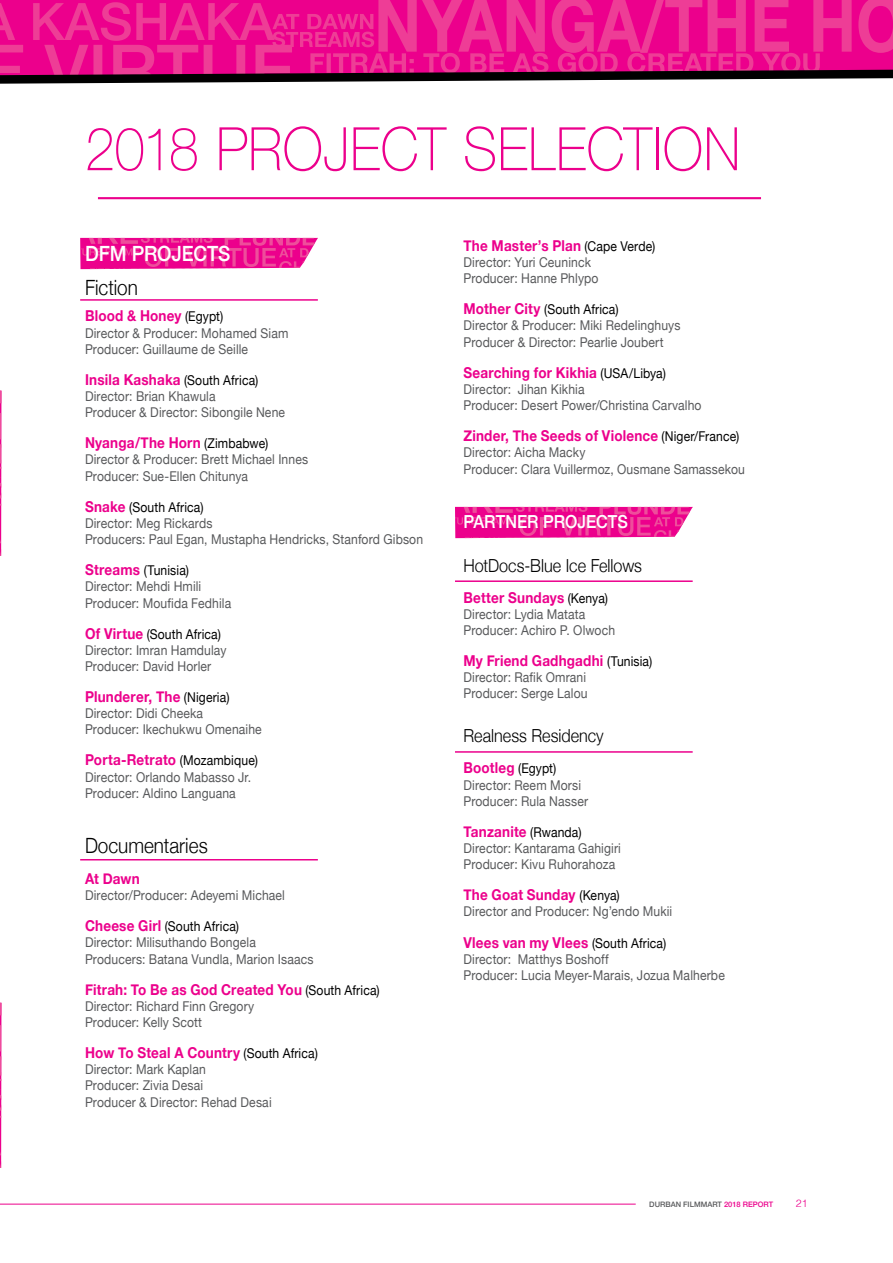
<style>
.page{position:relative;width:893px;height:1263px;background:#fff}
.page>*{position:absolute;margin:0;border:0;box-sizing:border-box;transform-origin:0 0}
.t1{font:100 60px "Helvetica Neue";letter-spacing:.005em;color:#ec008c;scale:.9 1}
.t2{font:300 21px "Helvetica Neue";color:#000;scale:.9 1}
.t3{font:500 21px "Helvetica Neue";letter-spacing:-.005em;color:#fff;scale:.9 1}
.t4{font:300 18px "Helvetica Neue";color:#000;scale:.9 1}
.t5{font:500 18px "Helvetica Neue";color:#fff;scale:.9 1}
.t6{font:700 15px "Helvetica Neue";letter-spacing:.015em;color:#ec008c;scale:.9 1}
.t7{font:13.5px/16.2px "Helvetica Neue";letter-spacing:.01em;color:#58595b;scale:.9 1}
.t8{font:300 10.5px "Helvetica";color:#ec008c}
.t9{font:500 7.5px "Helvetica Neue";color:#58595b}
.s1{font-weight:400;font-size:13.5px;color:#000}
.s2{font-weight:700;font-size:15px;color:#ec008c}
.s3{color:#000}
.s4{color:#ec008c}
</style>
<div class="page">
<hr style="left:0;top:1204px;width:636px;height:1px;background:#ec008c">
<svg style="left:0;top:0;width:893px;height:84px;background:#d51e85"></svg>
<hr style="left:0;top:1003px;width:1px;height:165px;background:#ec008c">
<svg style="left:0;top:1025px;width:1px;height:143px"></svg>
<svg style="left:0;top:1003px;width:1px;height:13px"></svg>
<hr style="left:0;top:391px;width:1px;height:165px;background:#ec008c">
<svg style="left:0;top:413px;width:1px;height:143px"></svg>
<svg style="left:0;top:391px;width:1px;height:13px"></svg>
<svg style="left:80px;top:238px;width:238px;height:31px;background:#ed2296"></svg>
<svg style="left:455px;top:507px;width:238px;height:31px;background:#ed2296"></svg>
<hr style="left:80px;top:299px;width:238px;height:2px;background:#ec008c">
<hr style="left:80px;top:859px;width:238px;height:1px;background:#ec008c">
<hr style="left:455px;top:580px;width:238px;height:2px;background:#ec008c">
<hr style="left:455px;top:751px;width:238px;height:2px;background:#ec008c">
<hr style="left:98px;top:197px;width:663px;height:2px;background:#ec008c">
<h1 class="t1" style="left:85px;top:103px;width:729px">2018 PROJECT SELECTION</h1>
<h2 class="t3" style="left:85px;top:237px;width:163px">DFM PROJECTS</h2>
<h2 class="t2" style="left:85px;top:270px;width:60px">Fiction</h2>
<p class="t6" style="left:85px;top:304px;width:155px">Blood &amp; Honey <span class="s1">(Egypt)</span></p>
<p class="t7" style="left:85px;top:325px;width:227px">Director &amp; Producer: Mohamed Siam<br>Producer: Guillaume de Seille</p>
<p class="t6" style="left:85px;top:368px;width:194px">Insila Kashaka <span class="s1">(South Africa)</span></p>
<p class="t7" style="left:85px;top:389px;width:224px">Director: Brian Khawula<br>Producer &amp; Director: Sibongile Nene</p>
<p class="t6" style="left:85px;top:431px;width:205px">Nyanga/The Horn <span class="s1">(Zimbabwe)</span></p>
<p class="t7" style="left:85px;top:452px;width:249px">Director &amp; Producer: Brett Michael Innes<br>Producer: Sue-Ellen Chitunya</p>
<p class="t7" style="left:85px;top:499px;width:377px"><span class="s2">Snake</span> <span class="s3">(South Africa)<br></span>Director: Meg Rickards<br>Producers: Paul Egan, Mustapha Hendricks, Stanford Gibson</p>
<p class="t7" style="left:85px;top:563px;width:164px"><span class="s2">Streams</span> <span class="s3">(Tunisia)<br></span>Director: Mehdi Hmili<br>Producer: Moufida Fedhila</p>
<p class="t7" style="left:85px;top:626px;width:159px"><span class="s2">Of Virtue</span> <span class="s3">(South Africa)<br></span>Director: Imran Hamdulay<br>Producer: David Horler</p>
<p class="t6" style="left:85px;top:685px;width:162px">Plunderer, The <span class="s1">(Nigeria)</span></p>
<p class="t7" style="left:85px;top:706px;width:198px">Director: Didi Cheeka<br>Producer: Ikechukwu Omenaihe</p>
<p class="t6" style="left:85px;top:748px;width:194px">Porta-Retrato <span class="s1">(Mozambique)</span></p>
<p class="t7" style="left:85px;top:769px;width:186px">Director: Orlando Mabasso Jr.<br>Producer: Aldino Languana</p>
<h2 class="t2" style="left:85px;top:829px;width:138px">Documentaries</h2>
<p class="t6" style="left:85px;top:867px;width:62px">At Dawn</p>
<p class="t7" style="left:85px;top:888px;width:224px">Director/Producer: Adeyemi Michael</p>
<p class="t7" style="left:85px;top:919px;width:255px"><span class="s2">Cheese Girl</span> <span class="s3">(South Africa)<br></span>Director: Milisuthando Bongela<br>Producers: Batana Vundla, Marion Isaacs</p>
<p class="t6" style="left:85px;top:977px;width:329px">Fitrah: To Be as God Created You <span class="s1">(South Africa)</span></p>
<p class="t7" style="left:85px;top:999px;width:190px">Director: Richard Finn Gregory<br>Producer: Kelly Scott</p>
<p class="t6" style="left:85px;top:1041px;width:260px">How To Steal A Country <span class="s1">(South Africa)</span></p>
<p class="t7" style="left:85px;top:1062px;width:209px">Director: Mark Kaplan<br>Producer: Zivia Desai<br>Producer &amp; Director: Rehad Desai</p>
<p class="t6" style="left:463px;top:234px;width:215px">The Master’s Plan <span class="s1">(Cape Verde)</span></p>
<p class="t7" style="left:463px;top:255px;width:152px">Director: Yuri Ceuninck<br>Producer: Hanne Phlypo</p>
<p class="t7" style="left:463px;top:302px;width:243px"><span class="s2">Mother City</span> <span class="s3">(South Africa)<br></span>Director &amp; Producer: Miki Redelinghuys<br>Producer &amp; Director: Pearlie Joubert</p>
<p class="t6" style="left:463px;top:361px;width:226px">Searching for Kikhia <span class="s1">(USA/Libya)</span></p>
<p class="t7" style="left:463px;top:382px;width:266px">Director: Jihan Kikhia<br>Producer: Desert Power/Christina Carvalho</p>
<p class="t6" style="left:463px;top:424px;width:308px">Zinder, The Seeds of Violence <span class="s1">(Niger/France)</span></p>
<p class="t7" style="left:463px;top:445px;width:314px">Director: Aicha Macky<br>Producer: Clara Vuillermoz, Ousmane Samassekou</p>
<h3 class="t5" style="left:463px;top:507px;width:184px">PARTNER PROJECTS</h3>
<h3 class="t4" style="left:463px;top:551px;width:200px">HotDocs-Blue Ice Fellows</h3>
<p class="t6" style="left:463px;top:585px;width:162px">Better Sundays <span class="s1">(Kenya)</span></p>
<p class="t7" style="left:463px;top:607px;width:170px">Director: Lydia Matata<br>Producer: Achiro P. Olwoch</p>
<p class="t6" style="left:463px;top:649px;width:211px">My Friend Gadhgadhi <span class="s1">(Tunisia)</span></p>
<p class="t7" style="left:463px;top:670px;width:139px">Director: Rafik Omrani<br>Producer: Serge Lalou</p>
<h3 class="t4" style="left:463px;top:721px;width:157px">Realness Residency</h3>
<p class="t6" style="left:463px;top:756px;width:105px">Bootleg <span class="s1">(Egypt)</span></p>
<p class="t7" style="left:463px;top:777px;width:140px">Director: Reem Morsi<br>Producer: Rula Nasser</p>
<p class="t6" style="left:463px;top:820px;width:133px">Tanzanite <span class="s1">(Rwanda)</span></p>
<p class="t7" style="left:463px;top:841px;width:176px">Director: Kantarama Gahigiri<br>Producer: Kivu Ruhorahoza</p>
<p class="t6" style="left:463px;top:883px;width:175px">The Goat Sunday <span class="s1">(Kenya)</span></p>
<p class="t7" style="left:463px;top:904px;width:233px">Director and Producer: Ng’endo Mukii</p>
<p class="t6" style="left:463px;top:930px;width:227px">Vlees van my Vlees <span class="s1">(South Africa)</span></p>
<p class="t7" style="left:463px;top:951px;width:292px">Director: Matthys Boshoff<br>Producer: Lucia Meyer-Marais, Jozua Malherbe</p>
<p class="t9" style="left:649px;top:1198px;width:125px">DURBAN FILMMART <span class="s4">2018 REPORT</span></p>
<p class="t8" style="left:796px;top:1194px;width:13px">21</p>
</div>
